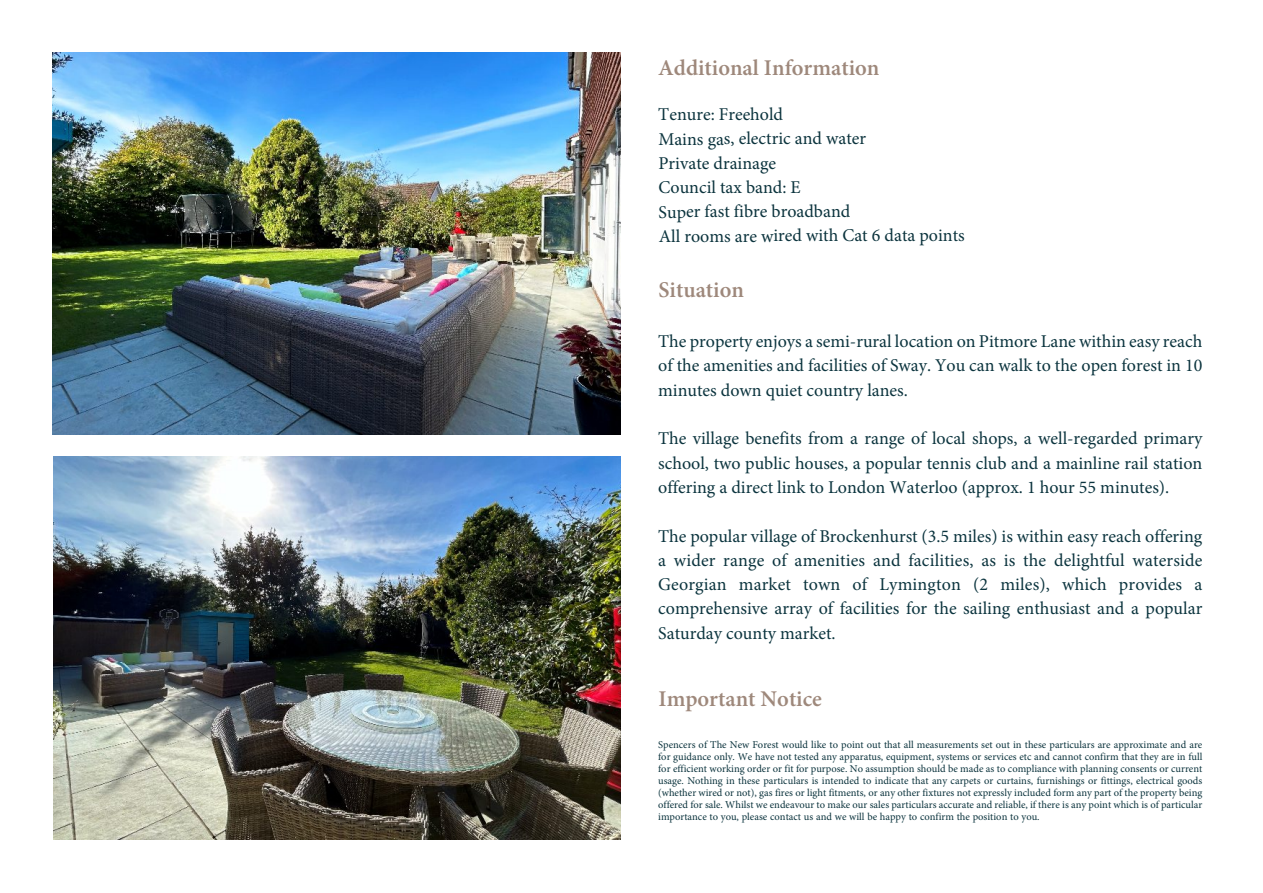
<style>
.page{position:relative;width:1263px;height:893px;background:#fff}
.page>*{position:absolute;margin:0;border:0;box-sizing:border-box;transform-origin:0 0}
.t1{font:600 22.5px "Minion Pro";color:#9e887b}
.t2{font:18px/24.3px "Minion Pro";color:#0b343e;text-align:justify}
.t3{font:18px/24.2px "Minion Pro";letter-spacing:-.005em;color:#0b333d}
.t4{font:10.5px/12px "Minion Pro";color:#0b333d;text-align:justify}
</style>
<div class="page">
<img style="left:52px;top:52px;width:568px;height:382px">
<img style="left:53px;top:457px;width:567px;height:383px">
<h1 class="t1" style="left:658px;top:59px;width:223px">Additional Information</h1>
<h2 class="t3" style="left:658px;top:104px;width:308px">Tenure: Freehold<br>Mains gas, electric and water<br>Private drainage<br>Council tax band: E<br>Super fast fibre broadband<br>All rooms are wired with Cat 6 data points</h2>
<h1 class="t1" style="left:658px;top:281px;width:87px">Situation</h1>
<h2 class="t2" style="left:658px;top:331px;width:546px">The property enjoys a semi-rural location on Pitmore Lane within easy reach of the amenities and facilities of Sway. You can walk to the open forest in 10 minutes down quiet country lanes.</h2>
<h2 class="t2" style="left:658px;top:428px;width:546px">The village benefits from a range of local shops, a well-regarded primary school, two public houses, a popular tennis club and a mainline rail station offering a direct link to London Waterloo (approx. 1 hour 55 minutes).</h2>
<p class="t2" style="left:658px;top:525px;width:546px">The popular village of Brockenhurst (3.5 miles) is within easy reach offering a wider range of amenities and facilities, as is the delightful waterside Georgian market town of Lymington (2 miles), which provides a comprehensive array of facilities for the sailing enthusiast and a popular Saturday county market.</p>
<h1 class="t1" style="left:658px;top:689px;width:165px">Important Notice</h1>
<p class="t4" style="left:658px;top:740px;width:546px">Spencers of The New Forest would like to point out that all measurements set out in these particulars are approximate and are for guidance only. We have not tested any apparatus, equipment, systems or services etc and cannot confirm that they are in full for efficient working order or fit for purpose. No assumption should be made as to compliance with planning consents or current usage. Nothing in these particulars is intended to indicate that any carpets or curtains, furnishings or fittings, electrical goods (whether wired or not), gas fires or light fitments, or any other fixtures not expressly included form any part of the property being offered for sale. Whilst we endeavour to make our sales particulars accurate and reliable, if there is any point which is of particular importance to you, please contact us and we will be happy to confirm the position to you.</p>
</div>
